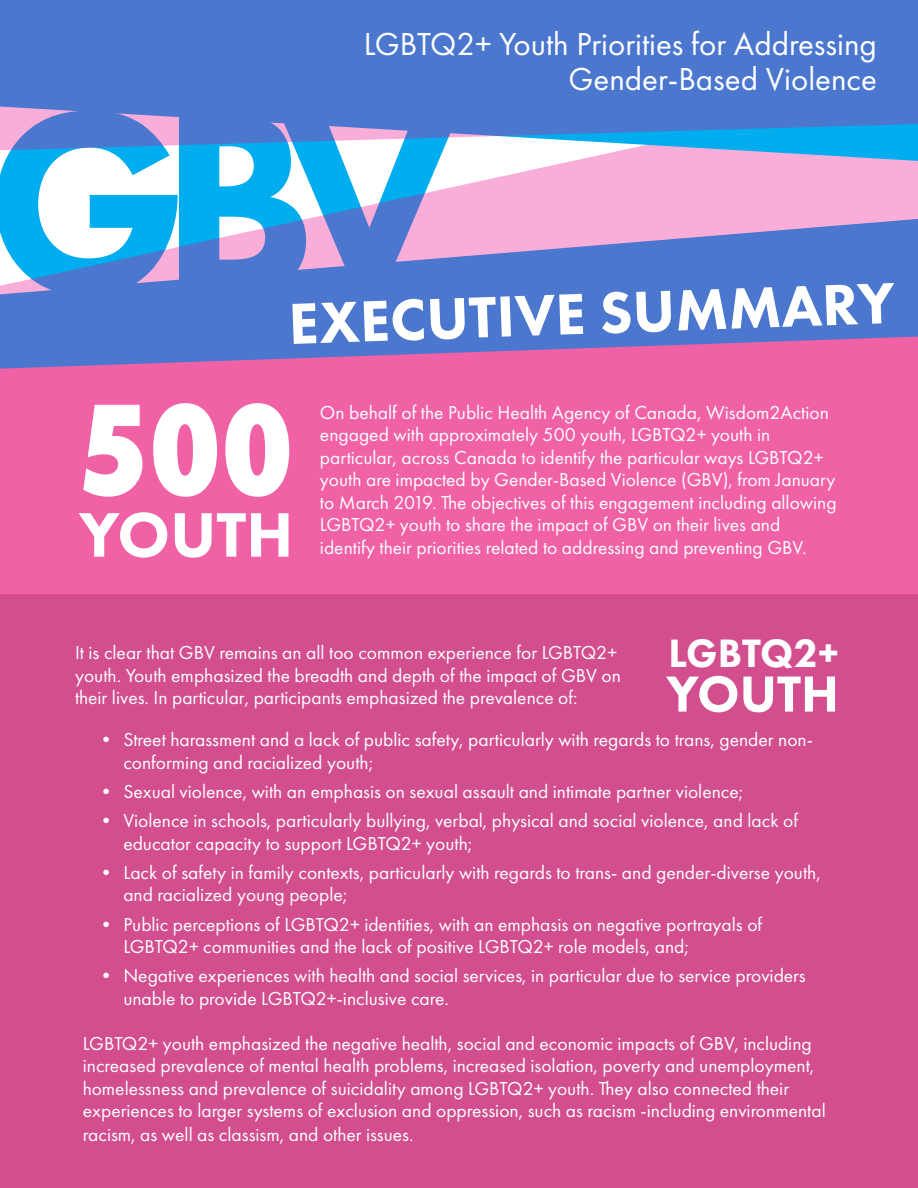
<style>
.page{position:relative;width:918px;height:1188px;background:#fff}
.page>*{position:absolute;margin:0;border:0;box-sizing:border-box;transform-origin:0 0}
.t1{font:800 265.5px "Futura PT";color:#00aeef}
.t2{font:800 condensed 119.85px "Futura";color:#fff}
.t3{font:800 65.1px "Futura PT";color:#fff}
.t4{font:800 60px "Futura PT";color:#fff}
.t5{font:800 52.5px "Futura PT";color:#fff}
.t6{font:800 41.1px "Futura PT";color:#fff}
.t7{font:33px/34.5px "Futura PT";color:#fff;text-align:right}
.t8{font:19.5px/22.5px "Futura PT";color:#fff}
</style>
<div class="page">
<svg style="left:0;top:161px;width:918px;height:176px"></svg>
<svg style="left:573px;top:154px;width:345px;height:7px;background:#cfb1df"></svg>
<svg style="left:0;top:0;width:918px;height:154px;background:#5e85d4"></svg>
<div style="left:0;top:337px;width:918px;height:257px;background:#f061a5"></div>
<div style="left:0;top:594px;width:918px;height:594px;background:#d24e8e"></div>
<p class="t7" style="left:364px;top:27px;width:514px">LGBTQ2+ Youth Priorities for Addressing<br>Gender-Based Violence</p>
<p class="t1" style="left:-15px;top:37px;width:476px">GBV</p>
<p class="t4" style="left:287px;top:287px;width:608px;rotate:-2deg">EXECUTIVE SUMMARY</p>
<p class="t2" style="left:77px;top:369px;width:218px">500</p>
<p class="t3" style="left:79px;top:494px;width:216px">YOUTH</p>
<p class="t8" style="left:320px;top:401px;width:518px">On behalf of the Public Health Agency of Canada, Wisdom2Action engaged with approximately 500 youth, LGBTQ2+ youth in particular, across Canada to identify the particular ways LGBTQ2+ youth are impacted by Gender-Based Violence (GBV), from January to March 2019. The objectives of this engagement including allowing LGBTQ2+ youth to share the impact of GBV on their lives and identify their priorities related to addressing and preventing GBV.</p>
<p class="t8" style="left:75px;top:641px;width:547px">It is clear that GBV remains an all too common experience for LGBTQ2+ youth. Youth emphasized the breadth and depth of the impact of GBV on their lives. In particular, participants emphasized the prevalence of:</p>
<p class="t6" style="left:669px;top:627px;width:172px">LGBTQ2+</p>
<p class="t5" style="left:666px;top:661px;width:174px">YOUTH</p>
<p class="t8" style="left:123px;top:728px;width:691px;text-indent:-27px">• Street harassment and a lack of public safety, particularly with regards to trans, gender non&shy;conforming and racialized youth;</p>
<p class="t8" style="left:96px;top:780px;width:648px">• Sexual violence, with an emphasis on sexual assault and intimate partner violence;</p>
<p class="t8" style="left:123px;top:809px;width:676px;text-indent:-27px">• Violence in schools, particularly bullying, verbal, physical and social violence, and lack of educator capacity to support LGBTQ2+ youth;</p>
<p class="t8" style="left:123px;top:861px;width:699px;text-indent:-27px">• Lack of safety in family contexts, particularly with regards to trans- and gender-diverse youth, and racialized young people;</p>
<p class="t8" style="left:123px;top:913px;width:640px;text-indent:-27px">• Public perceptions of LGBTQ2+ identities, with an emphasis on negative portrayals of<br>LGBTQ2+ communities and the lack of positive LGBTQ2+ role models, and;</p>
<p class="t8" style="left:123px;top:964px;width:684px;text-indent:-27px">• Negative experiences with health and social services, in particular due to service providers unable to provide LGBTQ2+-inclusive care.</p>
<p class="t8" style="left:83px;top:1032px;width:744px">LGBTQ2+ youth emphasized the negative health, social and economic impacts of GBV, including increased prevalence of mental health problems, increased isolation, poverty and unemployment, homelessness and prevalence of suicidality among LGBTQ2+ youth. They also connected their experiences to larger systems of exclusion and oppression, such as racism -including environmental racism, as well as classism, and other issues.</p>
</div>
